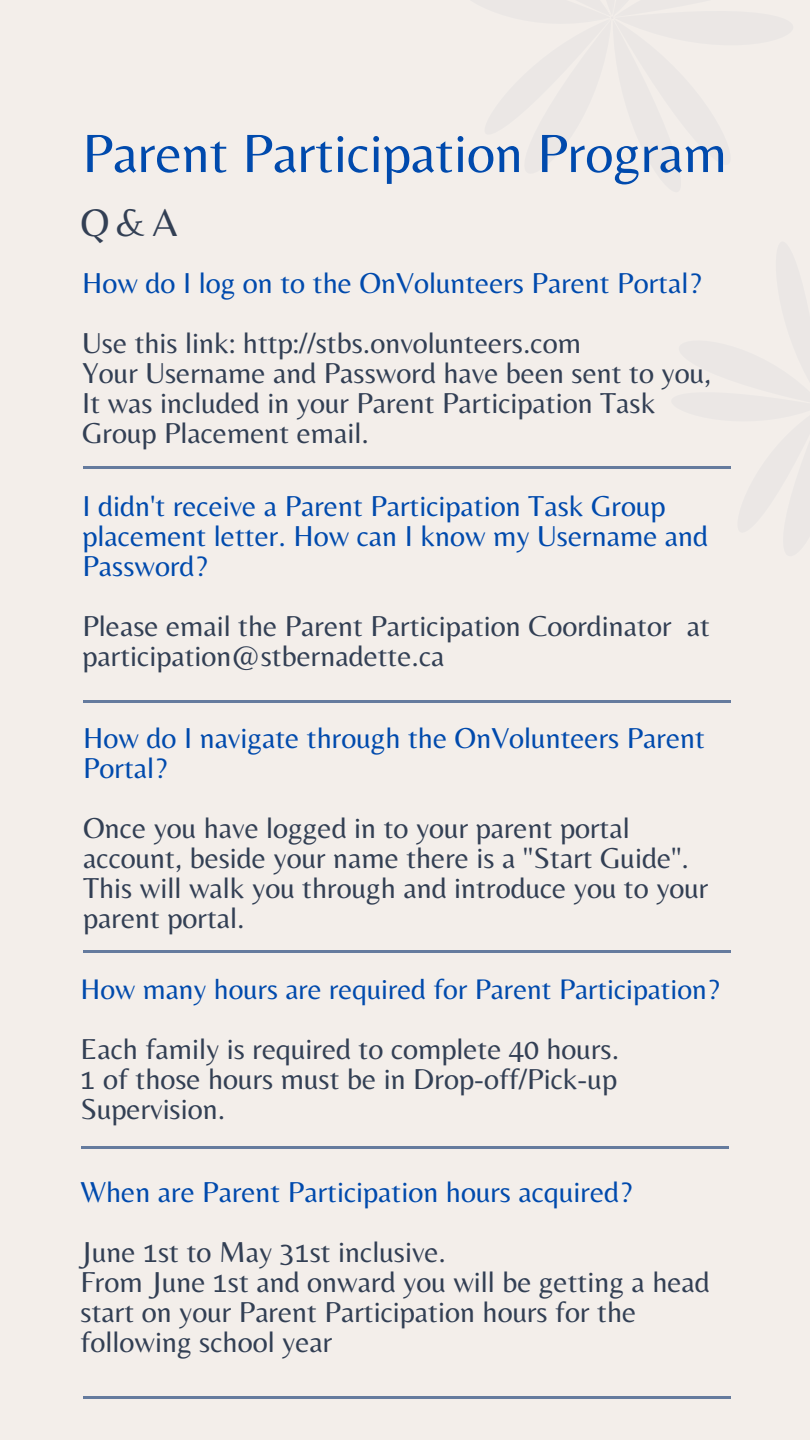
<style>
.page{position:relative;width:810px;height:1440px;background:#f3eeea}
.page>*{position:absolute;margin:0;border:0;box-sizing:border-box;transform-origin:0 0}
.t1{font:56px "Belleza";color:#004aad}
.t2{font:40px "Belleza";color:#323f54}
.t3{font:30px/30px "Belleza";color:#323f54}
.t4{font:30px/30px "Belleza";color:#004aad}
.t5{font:29.5px "Belleza";color:#004aad}
</style>
<div class="page">
<hr style="left:83px;top:1396px;width:648px;height:2px;background:#657b9e">
<hr style="left:83px;top:467px;width:648px;height:2px;background:#657b9e">
<hr style="left:83px;top:950px;width:648px;height:2px;background:#657b9e">
<hr style="left:81px;top:1146px;width:648px;height:3px;background:#657b9e">
<hr style="left:83px;top:701px;width:648px;height:2px;background:#657b9e">
<p class="t1" style="left:82px;top:120px;width:646px">Parent Participation Program</p>
<p class="t2" style="left:81px;top:199px;width:99px">Q&amp;A</p>
<p class="t4" style="left:82px;top:267px;width:621px">How do I log on to the OnVolunteers Parent Portal?</p>
<p class="t3" style="left:82px;top:327px;width:500px">Use this link: http://stbs.onvolunteers.com</p>
<p class="t3" style="left:82px;top:357px;width:630px">Your Username and Password have been sent to you,<br>It was included in your Parent Participation Task<br>Group Placement email.</p>
<p class="t4" style="left:83px;top:490px;width:627px">I didn't receive a Parent Participation Task Group placement letter. How can I know my Username and<br>Password?</p>
<p class="t3" style="left:83px;top:610px;width:629px">Please email the Parent Participation Coordinator at participation@stbernadette.ca</p>
<p class="t4" style="left:83px;top:723px;width:623px">How do I navigate through the OnVolunteers Parent<br>Portal?</p>
<p class="t3" style="left:83px;top:813px;width:627px">Once you have logged in to your parent portal account, beside your name there is a "Start Guide".<br>This will walk you through and introduce you to your parent portal.</p>
<p class="t5" style="left:81px;top:972px;width:641px">How many hours are required for Parent Participation?</p>
<p class="t3" style="left:81px;top:1034px;width:540px">Each family is required to complete 40 hours.</p>
<p class="t3" style="left:81px;top:1064px;width:538px">1 of those hours must be in Drop-off/Pick-up<br>Supervision.</p>
<p class="t4" style="left:81px;top:1176px;width:553px">When are Parent Participation hours acquired?</p>
<p class="t3" style="left:81px;top:1236px;width:367px">June 1st to May 31st inclusive.</p>
<p class="t3" style="left:81px;top:1266px;width:631px">From June 1st and onward you will be getting a head start on your Parent Participation hours for the following school year</p>
</div>
